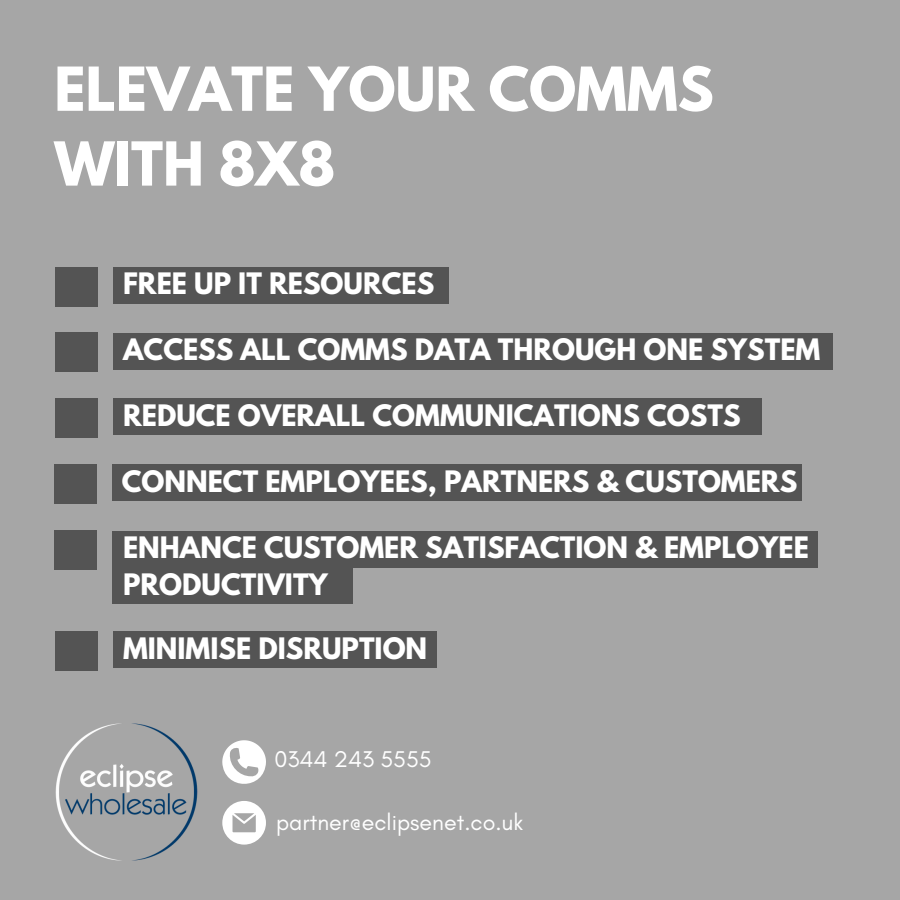
<style>
.page{position:relative;width:900px;height:900px;background:#a6a6a6}
.page>*{position:absolute;margin:0;border:0;box-sizing:border-box;transform-origin:0 0}
.t1{font:700 53.7px/74.8px "League Spartan";color:#fff}
.t2{font:700 26.2px/36.6px "League Spartan";color:#fff}
.t3{font:23.2px "Glacial Indifference";color:#fff}
</style>
<div class="page">
<img style="left:55px;top:723px;width:143px;height:138px">
<svg style="left:222px;top:740px;width:44px;height:44px"></svg>
<svg style="left:222px;top:801px;width:44px;height:44px"></svg>
<div style="left:113px;top:267px;width:336px;height:36px;background:#545454"></div>
<div style="left:56px;top:267px;width:42px;height:39px;background:#545454"></div>
<div style="left:113px;top:399px;width:649px;height:36px;background:#545454"></div>
<div style="left:56px;top:399px;width:42px;height:39px;background:#545454"></div>
<div style="left:112px;top:568px;width:241px;height:36px;background:#545454"></div>
<div style="left:112px;top:531px;width:705px;height:37px;background:#545454"></div>
<div style="left:54px;top:531px;width:42px;height:39px;background:#545454"></div>
<div style="left:113px;top:333px;width:719px;height:36px;background:#545454"></div>
<div style="left:56px;top:333px;width:42px;height:39px;background:#545454"></div>
<div style="left:112px;top:465px;width:690px;height:36px;background:#545454"></div>
<div style="left:54px;top:465px;width:42px;height:39px;background:#545454"></div>
<div style="left:113px;top:631px;width:323px;height:37px;background:#545454"></div>
<div style="left:56px;top:631px;width:42px;height:39px;background:#545454"></div>
<p class="t1" style="left:54px;top:59px;width:661px">ELEVATE YOUR COMMS<br>WITH 8X8</p>
<p class="t2" style="left:123px;top:269px;width:313px">FREE UP IT RESOURCES</p>
<p class="t2" style="left:123px;top:335px;width:699px">ACCESS ALL COMMS DATA THROUGH ONE SYSTEM</p>
<p class="t2" style="left:123px;top:401px;width:619px">REDUCE OVERALL COMMUNICATIONS COSTS</p>
<p class="t2" style="left:122px;top:467px;width:677px">CONNECT EMPLOYEES, PARTNERS &amp; CUSTOMERS</p>
<p class="t2" style="left:123px;top:533px;width:687px">ENHANCE CUSTOMER SATISFACTION &amp; EMPLOYEE<br>PRODUCTIVITY</p>
<p class="t2" style="left:123px;top:633px;width:306px">MINIMISE DISRUPTION</p>
<p class="t3" style="left:274px;top:745px;width:159px">0344 243 5555</p>
<p class="t3" style="left:276px;top:808px;width:249px">partner@eclipsenet.co.uk</p>
</div>
